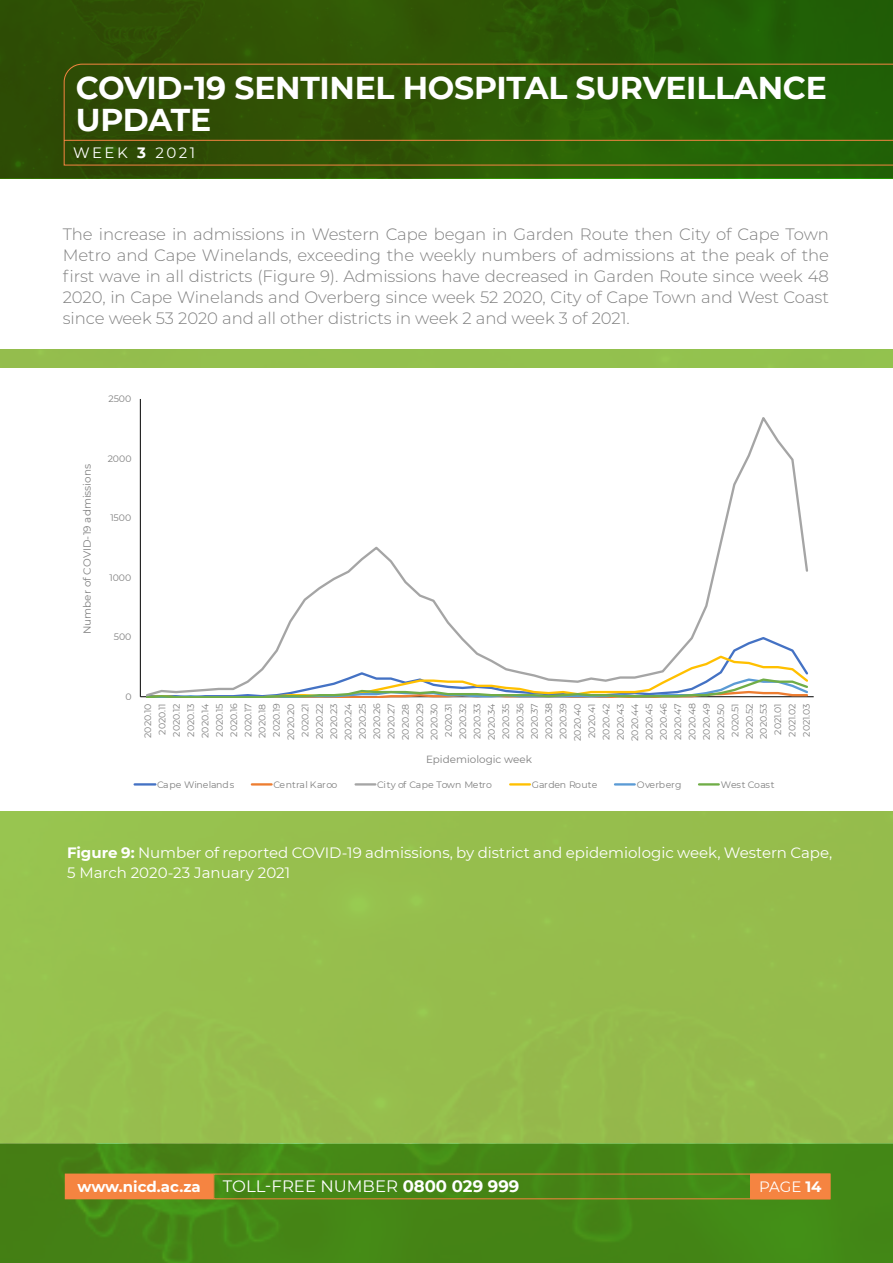
<style>
.page{position:relative;width:893px;height:1263px;background:#fff}
.page>*{position:absolute;margin:0;border:0;box-sizing:border-box;transform-origin:0 0}
.t1{font:700 31.5px/31.5px "Montserrat";letter-spacing:-.01em;color:#fff}
.t2{font:300 16.5px/21px "Montserrat";letter-spacing:-.005em;color:#808080;text-align:justify}
.t3{font:16.5px "Montserrat";color:#fff}
.t4{font:15px/19.5px "Montserrat";color:#fff}
.t5{font:700 15px "Montserrat";color:#fff}
.t6{font:15px "Montserrat";letter-spacing:.17em;color:#fff}
.t7{font:10.35px "Montserrat";color:#7f7f7f}
.t8{font:9.3px/14.2px "Montserrat";letter-spacing:-.01em;color:#7f7f7f;text-align:right}
.t9{font:9.3px "Montserrat";letter-spacing:.015em;color:#7f7f7f}
.t10{font:9.3px "Montserrat";letter-spacing:.045em;color:#7f7f7f}
.s1{font-weight:700}
</style>
<div class="page">
<div style="left:0;top:0;width:893px;height:179px;background:linear-gradient(to right,#344c05,#226106)"></div>
<svg style="left:64px;top:141px;width:829px;height:24px;background:#2e5a06"></svg>
<svg style="left:63px;top:63px;width:830px;height:78px;background:#305907"></svg>
<div style="left:0;top:1144px;width:893px;height:119px;background:#458616"></div>
<div style="left:213px;top:1174px;width:617px;height:25px;border:1px solid #f58441"></div>
<div style="left:751px;top:1174px;width:79px;height:25px;background:#f58441"></div>
<div style="left:65px;top:1174px;width:148px;height:25px;background:#f58441"></div>
<div style="left:0;top:179px;width:893px;height:965px;background:#96be4d"></div>
<div style="left:0;top:369px;width:893px;height:442px;background:#fff"></div>
<hr style="left:140px;top:399px;width:1px;height:298px;background:#000">
<hr style="left:140px;top:696px;width:674px;height:1px;background:#000">
<svg style="left:144px;top:417px;width:664px;height:280px"></svg>
<svg style="left:145px;top:636px;width:665px;height:61px"></svg>
<hr style="left:135px;top:783px;width:20px;height:2px;background:#4472c4">
<hr style="left:252px;top:783px;width:20px;height:2px;background:#ed7d31">
<svg style="left:356px;top:783px;width:19px;height:2px"></svg>
<hr style="left:510px;top:783px;width:20px;height:2px;background:#ffc000">
<hr style="left:615px;top:783px;width:20px;height:2px;background:#5b9bd5">
<hr style="left:699px;top:783px;width:20px;height:2px;background:#70ad47">
<div style="left:0;top:180px;width:893px;height:169px;background:#fff"></div>
<h1 class="t1" style="left:76px;top:71px;width:752px">COVID-19 SENTINEL HOSPITAL SURVEILLANCE<br>UPDATE</h1>
<h3 class="t6" style="left:73px;top:142px;width:124px">WEEK <span class="s1">3</span> 2021</h3>
<p class="t2" style="left:63px;top:223px;width:768px">The increase in admissions in Western Cape began in Garden Route then City of Cape Town Metro and Cape Winelands, exceeding the weekly numbers of admissions at the peak of the first wave in all districts (Figure 9). Admissions have decreased in Garden Route since week 48<br>2020, in Cape Winelands and Overberg since week 52 2020, City of Cape Town and West Coast since week 53 2020 and all other districts in week 2 and week 3 of 2021.</p>
<p class="t8" style="left:109px;top:391px;width:24px">2500</p>
<p class="t7" style="left:80px;top:634px;width:171px;rotate:-90deg">Number of COVID-19 admissions</p>
<p class="t8" style="left:108px;top:451px;width:25px">2000</p>
<p class="t8" style="left:111px;top:510px;width:22px">1500</p>
<p class="t8" style="left:110px;top:570px;width:23px">1000</p>
<p class="t8" style="left:114px;top:629px;width:19px">500</p>
<p class="t8" style="left:125px;top:690px;width:8px">0</p>
<p class="t8" style="left:140px;top:741px;width:40px;rotate:-90deg">2020.10<br>2020.11<br>2020.12<br>2020.13<br>2020.14<br>2020.15<br>2020.16<br>2020.17<br>2020.18<br>2020.19<br>2020.20<br>2020.21<br>2020.22<br>2020.23<br>2020.24<br>2020.25<br>2020.26<br>2020.27<br>2020.28<br>2020.29<br>2020.30<br>2020.31<br>2020.32<br>2020.33<br>2020.34<br>2020.35<br>2020.36<br>2020.37<br>2020.38<br>2020.39<br>2020.40<br>2020.41<br>2020.42<br>2020.43<br>2020.44<br>2020.45<br>2020.46<br>2020.47<br>2020.48<br>2020.49<br>2020.50<br>2020.51<br>2020.52<br>2020.53<br>2021.01<br>2021.02<br>2021.03</p>
<p class="t7" style="left:426px;top:752px;width:108px">Epidemiologic week</p>
<p class="t8" style="left:157px;top:777px;width:79px">Cape Winelands</p>
<p class="t9" style="left:273px;top:778px;width:65px">Central Karoo</p>
<p class="t8" style="left:377px;top:777px;width:116px">City of Cape Town Metro</p>
<p class="t8" style="left:532px;top:777px;width:67px">Garden Route</p>
<p class="t10" style="left:637px;top:778px;width:46px">Overberg</p>
<p class="t8" style="left:721px;top:777px;width:55px">West Coast</p>
<p class="t4" style="left:67px;top:843px;width:767px"><span class="s1">Figure 9:</span> Number of reported COVID-19 admissions, by district and epidemiologic week, Western Cape,<br>5 March 2020-23 January 2021</p>
<h3 class="t5" style="left:78px;top:1176px;width:125px">www.nicd.ac.za</h3>
<h2 class="t3" style="left:223px;top:1175px;width:298px">TOLL-FREE NUMBER <span class="s1">0800 029 999</span></h2>
<h3 class="t4" style="left:759px;top:1176px;width:64px">PAGE <span class="s1">14</span></h3>
</div>
